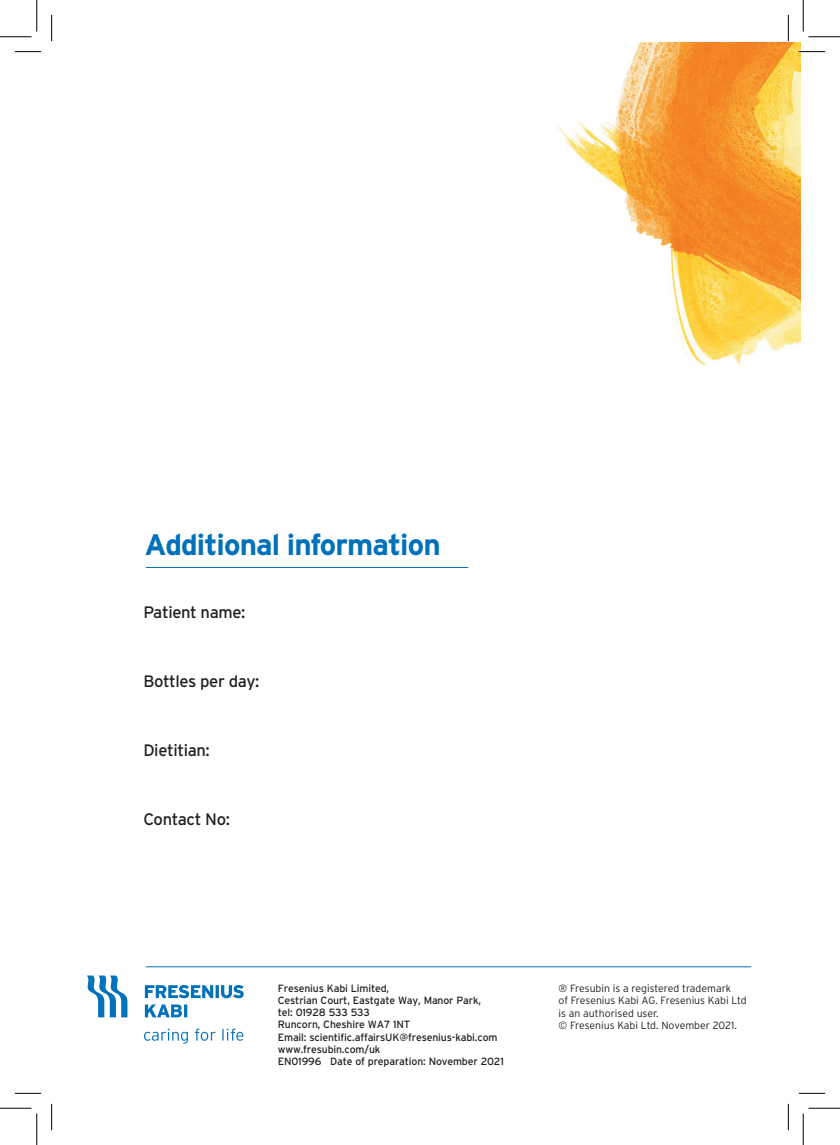
<style>
.page{position:relative;width:840px;height:1145px;background:#fff}
.page>*{position:absolute;margin:0;border:0;box-sizing:border-box;transform-origin:0 0}
.Headline_innen_22pt{font:700 29.75px "Interstate";letter-spacing:-.03em;color:#0071bb}
.t1{font:16.62px "Interstate";letter-spacing:-.02em;color:#231f20}
.t2{font:10.5px/12.2px "Interstate";letter-spacing:-.015em;color:#231f20}
.t3{font:300 10.5px "Interstate";color:#231f20}
</style>
<div class="page">
<img style="left:557px;top:43px;width:243px;height:323px">
<svg style="left:87px;top:976px;width:40px;height:41px"></svg>
<svg style="left:145px;top:1005px;width:42px;height:12px"></svg>
<svg style="left:145px;top:985px;width:99px;height:13px"></svg>
<svg style="left:144px;top:1029px;width:99px;height:15px"></svg>
<hr style="left:146px;top:966px;width:605px;height:1px;background:#0071bb">
<hr style="left:146px;top:567px;width:322px;height:1px;background:#0071bb">
<hr style="left:799px;top:51px;width:26px;height:2px;background:#fff">
<svg style="left:15px;top:51px;width:26px;height:1px"></svg>
<svg style="left:799px;top:51px;width:26px;height:1px"></svg>
<svg style="left:15px;top:1093px;width:26px;height:1px"></svg>
<svg style="left:799px;top:1093px;width:26px;height:1px"></svg>
<svg style="left:51px;top:15px;width:1px;height:26px"></svg>
<svg style="left:51px;top:1104px;width:1px;height:26px"></svg>
<svg style="left:788px;top:15px;width:1px;height:26px"></svg>
<svg style="left:788px;top:1104px;width:1px;height:26px"></svg>
<hr style="left:0;top:36px;width:32px;height:1px;background:#000">
<hr style="left:808px;top:36px;width:32px;height:1px;background:#000">
<hr style="left:0;top:1108px;width:32px;height:1px;background:#000">
<hr style="left:808px;top:1108px;width:32px;height:1px;background:#000">
<hr style="left:36px;top:0;width:1px;height:31px;background:#000">
<hr style="left:36px;top:1113px;width:1px;height:32px;background:#000">
<hr style="left:803px;top:0;width:1px;height:31px;background:#000">
<hr style="left:803px;top:1113px;width:1px;height:32px;background:#000">
<p class="Headline_innen_22pt" style="left:144px;top:527px;width:298px">Additional information</p>
<p class="t1" style="left:143px;top:602px;width:104px">Patient name:</p>
<p class="t1" style="left:143px;top:672px;width:118px">Bottles per day:</p>
<p class="t1" style="left:143px;top:741px;width:68px">Dietitian:</p>
<p class="t1" style="left:143px;top:810px;width:88px">Contact No:</p>
<p class="t2" style="left:278px;top:982px;width:205px">Fresenius Kabi Limited,<br>Cestrian Court, Eastgate Way, Manor Park,</p>
<p class="t2" style="left:278px;top:1006px;width:94px">tel: 01928 533 533</p>
<p class="t2" style="left:278px;top:1018px;width:134px">Runcorn, Cheshire WA7 1NT</p>
<p class="t2" style="left:278px;top:1031px;width:221px">Email: scientific.affairsUK@fresenius-kabi.com</p>
<p class="t2" style="left:278px;top:1043px;width:104px">www.fresubin.com/uk</p>
<p class="t2" style="left:278px;top:1055px;width:228px">EN01996 Date of preparation: November 2021</p>
<p class="t3" style="left:559px;top:982px;width:174px">® Fresubin is a registered trademark</p>
<p class="t3" style="left:559px;top:995px;width:189px">of Fresenius Kabi AG. Fresenius Kabi Ltd</p>
<p class="t3" style="left:559px;top:1007px;width:101px">is an authorised user.</p>
<p class="t3" style="left:559px;top:1020px;width:180px">© Fresenius Kabi Ltd. November 2021.</p>
</div>
